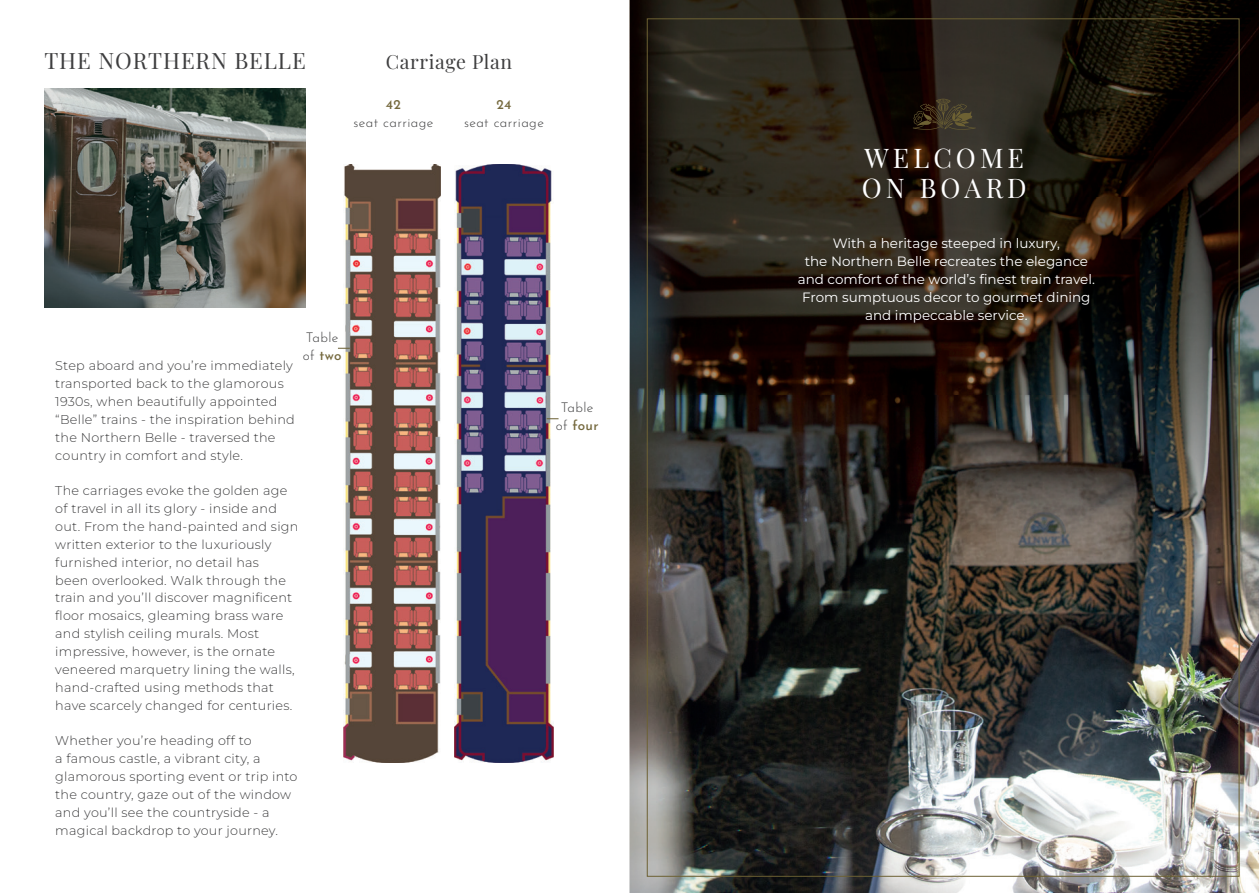
<style>
.page{position:relative;width:1259px;height:893px;background:#fff}
.page>*{position:absolute;margin:0;border:0;box-sizing:border-box;transform-origin:0 0}
.t1{font:27px/30px "Playfair Display";letter-spacing:.15em;color:#fff}
.t2{font:22.5px "Playfair Display";letter-spacing:.04em;color:#3e3e3f}
.t3{font:19.5px "Playfair Display";letter-spacing:.03em;color:#3e3e3f}
.t4{font:13.5px/18px "Montserrat";color:#fff;text-align:center}
.t5{font:300 13.5px/18px "Josefin Sans";letter-spacing:.03em;color:#3e3e3f}
.t6{font:500 13.5px "Josefin Sans";color:#75693e}
.t7{font:300 12.75px/17.9px "Montserrat";letter-spacing:.02em;color:#3e3e3f}
.s1{font-weight:500;color:#75693e}
</style>
<div class="page">
<img style="left:629px;top:0;width:630px;height:893px">
<img style="left:630px;top:0;width:629px;height:544px">
<img style="left:44px;top:88px;width:262px;height:220px">
<img style="left:344px;top:164px;width:96px;height:599px">
<img style="left:454px;top:164px;width:99px;height:599px">
<svg style="left:338px;top:348px;width:12px;height:1px"></svg>
<svg style="left:546px;top:418px;width:12px;height:1px"></svg>
<svg style="left:913px;top:99px;width:62px;height:31px;background:#3b3120"></svg>
<h2 class="t2" style="left:44px;top:43px;width:263px">THE NORTHERN BELLE</h2>
<h3 class="t3" style="left:386px;top:46px;width:128px">Carriage Plan</h3>
<p class="t6" style="left:386px;top:92px;width:17px">42</p>
<p class="t5" style="left:353px;top:112px;width:81px">seat carriage</p>
<p class="t6" style="left:496px;top:92px;width:17px">24</p>
<p class="t5" style="left:464px;top:112px;width:81px">seat carriage</p>
<p class="t5" style="left:303px;top:327px;width:40px">Table of <span class="s1">two</span></p>
<p class="t7" style="left:55px;top:357px;width:241px">Step aboard and you’re immediately transported back to the glamorous 1930s, when beautifully appointed “Belle” trains - the inspiration behind the Northern Belle - traversed the country in comfort and style.</p>
<p class="t7" style="left:55px;top:482px;width:245px">The carriages evoke the golden age of travel in all its glory - inside and out. From the hand-painted and sign written exterior to the luxuriously furnished interior, no detail has<br>been overlooked. Walk through the train and you’ll discover magnificent floor mosaics, gleaming brass ware and stylish ceiling murals. Most impressive, however, is the ornate veneered marquetry lining the walls, hand-crafted using methods that have scarcely changed for centuries.</p>
<p class="t7" style="left:55px;top:731px;width:244px">Whether you’re heading off to<br>a famous castle, a vibrant city, a glamorous sporting event or trip into the country, gaze out of the window and you’ll see the countryside - a magical backdrop to your journey.</p>
<p class="t5" style="left:555px;top:397px;width:44px;text-align:center">Table of <span class="s1">four</span></p>
<h1 class="t1" style="left:861px;top:141px;width:166px">WELCOME<br>ON BOARD</h1>
<p class="t4" style="left:798px;top:233px;width:298px">With a heritage steeped in luxury,<br>the Northern Belle recreates the elegance and comfort of the world’s finest train travel.<br>From sumptuous decor to gourmet dining and impeccable service.</p>
</div>
